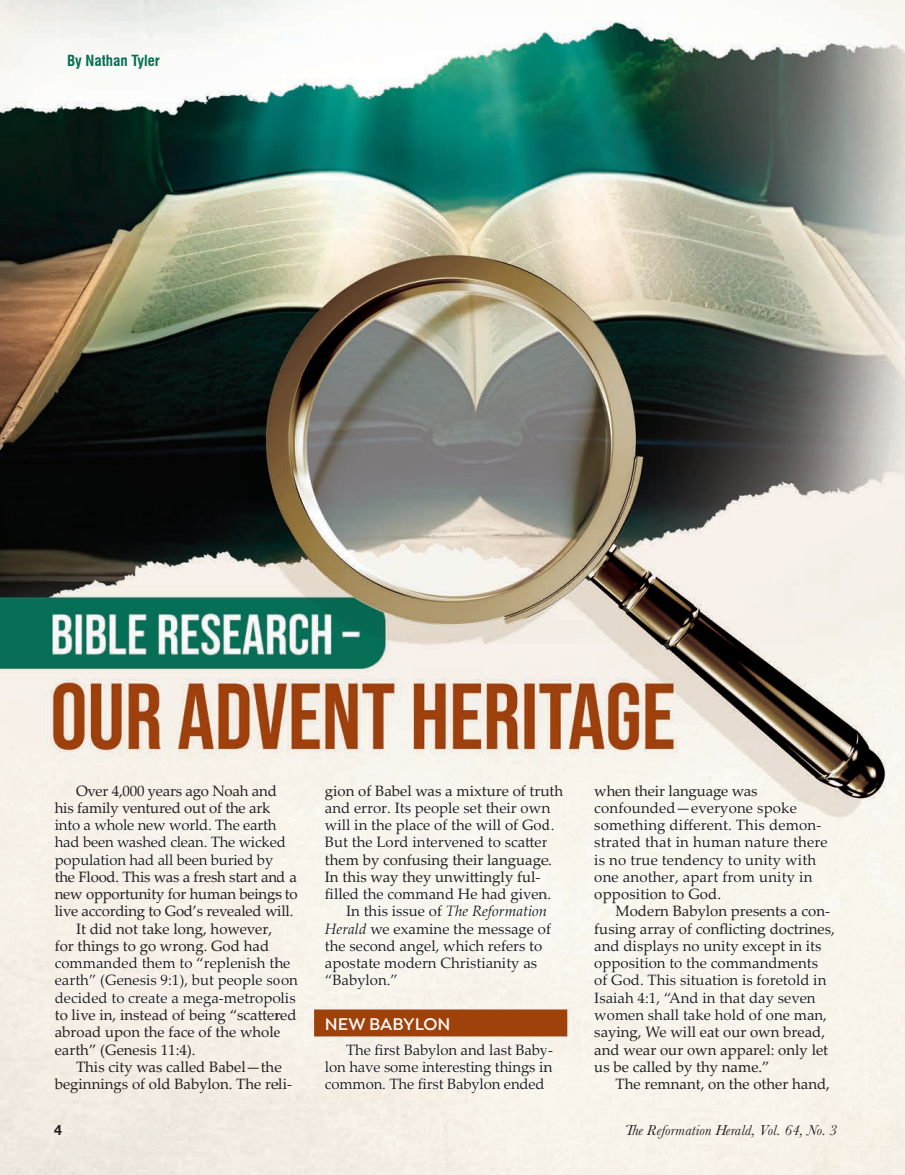
<style>
.page{position:relative;width:905px;height:1175px;background:#fff}
.page>*{position:absolute;margin:0;border:0;box-sizing:border-box;transform-origin:0 0}
.t1{font:600 18px "Isidora Sans";color:#fff}
.t2{font:15px/17.2px "Palatino Linotype";color:#231f20}
.t3{font:italic 15px "Baskerville";letter-spacing:.01em;color:#231f20}
.t4{font:italic 15px "Palatino Linotype";color:#231f20}
.t5{font:700 condensed 15px "Swiss 721 BT";color:#086f57}
.t6{font:700 14.25px "Helvetica Neue";color:#231f20}
.s1{font-style:normal}
.s2{font-style:italic}
.s3{font-size:15.3px}
</style>
<div class="page">
<img style="left:0;top:0;width:904px;height:1174px">
<svg style="left:55px;top:683px;width:243px;height:48px;background:#c59172"></svg>
<div style="left:55px;top:963px;width:243px;height:47px;background:#f6f0e8"></div>
<div style="left:55px;top:821px;width:243px;height:48px;background:#f7f2e9"></div>
<div style="left:55px;top:1101px;width:243px;height:47px;background:#f1eae1"></div>
<div style="left:55px;top:959px;width:243px;height:48px;background:#f6f0e8"></div>
<div style="left:325px;top:945px;width:242px;height:48px;background:#f8f3ea"></div>
<div style="left:325px;top:804px;width:242px;height:48px;background:#f9f6ee"></div>
<svg style="left:325px;top:1036px;width:242px;height:13px;background:#f3ebe1"></svg>
<div style="left:325px;top:890px;width:242px;height:48px;background:#faf6f0"></div>
<div style="left:325px;top:1049px;width:242px;height:47px;background:#f7f1e9"></div>
<div style="left:314px;top:1009px;width:253px;height:27px;background:#9e410b"></div>
<div style="left:325px;top:942px;width:242px;height:48px;background:#f9f5ed"></div>
<div style="left:594px;top:842px;width:242px;height:47px;background:#f9f6ee"></div>
<svg style="left:594px;top:700px;width:242px;height:48px;background:#ac9482"></svg>
<div style="left:594px;top:945px;width:242px;height:48px;background:#f9f5ec"></div>
<div style="left:594px;top:804px;width:242px;height:48px;background:#f9f6ee"></div>
<div style="left:594px;top:1118px;width:242px;height:47px;background:#f7f2ea"></div>
<div style="left:594px;top:976px;width:242px;height:48px;background:#f9f5ec"></div>
<p class="t5" style="left:67px;top:51px;width:94px">By Nathan Tyler</p>
<p class="t2" style="left:76px;top:781px;width:202px">Over 4,000 years ago Noah and</p>
<p class="t2" style="left:55px;top:798px;width:217px">his family ventured out of the ark</p>
<p class="t2" style="left:55px;top:815px;width:223px">into a whole new world. The earth</p>
<p class="t2" style="left:55px;top:833px;width:232px">had been washed clean. The wicked</p>
<p class="t2" style="left:55px;top:850px;width:220px">population had all been buried by</p>
<p class="t2" style="left:55px;top:867px;width:244px">the Flood. This was a fresh start and a</p>
<p class="t2" style="left:55px;top:884px;width:244px">new opportunity for human beings to</p>
<p class="t2" style="left:55px;top:902px;width:240px">live according to God’s revealed will.</p>
<p class="t2" style="left:76px;top:919px;width:197px">It did not take long, however,</p>
<p class="t2" style="left:55px;top:936px;width:216px">for things to go wrong. God had</p>
<p class="t2" style="left:55px;top:953px;width:237px">commanded them to “replenish the</p>
<p class="t2" style="left:55px;top:971px;width:245px">earth” (Genesis 9:1), but people soon</p>
<p class="t2" style="left:55px;top:988px;width:242px">decided to create a mega-metropolis</p>
<p class="t2" style="left:55px;top:1005px;width:243px">to live in, instead of being “scattered</p>
<p class="t2" style="left:55px;top:1022px;width:228px">abroad upon the face of the whole</p>
<p class="t2" style="left:55px;top:1040px;width:142px">earth” (Genesis 11:4).</p>
<p class="t2" style="left:76px;top:1057px;width:207px">This city was called Babel—the</p>
<p class="t2" style="left:55px;top:1074px;width:239px">beginnings of old Babylon. The reli-</p>
<p class="t2" style="left:325px;top:781px;width:240px">gion of Babel was a mixture of truth</p>
<p class="t2" style="left:325px;top:798px;width:227px">and error. Its people set their own</p>
<p class="t2" style="left:325px;top:815px;width:231px">will in the place of the will of God.</p>
<p class="t2" style="left:325px;top:833px;width:224px">But the Lord intervened to scatter</p>
<p class="t2" style="left:325px;top:850px;width:228px">them by confusing their language.</p>
<p class="t2" style="left:325px;top:867px;width:217px">In this way they unwittingly ful-</p>
<p class="t2" style="left:325px;top:884px;width:228px">filled the command He had given.</p>
<p class="t4" style="left:346px;top:900px;width:202px"><span class="s1">In this issue of</span> The Reformation</p>
<p class="t2" style="left:325px;top:919px;width:227px"><span class="s2">Herald</span> we examine the message of</p>
<p class="t2" style="left:325px;top:936px;width:219px">the second angel, which refers to</p>
<p class="t2" style="left:325px;top:953px;width:214px">apostate modern Christianity as</p>
<p class="t2" style="left:325px;top:971px;width:75px">“Babylon.”</p>
<p class="t1" style="left:325px;top:1013px;width:127px">NEW BABYLON</p>
<p class="t2" style="left:325px;top:1040px;width:230px;text-align:justify;text-indent:21px">The first Babylon and last Baby&shy;lon have some interesting things in common. The first Babylon ended</p>
<p class="t2" style="left:594px;top:781px;width:235px">when their language was confounded—everyone spoke something different. This demon&shy;strated that in human nature there is no true tendency to unity with one another, apart from unity in opposition to God.</p>
<p class="t2" style="left:594px;top:902px;width:242px;text-indent:21px">Modern Babylon presents a con&shy;fusing array of conflicting doctrines, and displays no unity except in its opposition to the commandments of God. This situation is foretold in<br>Isaiah 4:1, “And in that day seven women shall take hold of one man, saying, We will eat our own bread, and wear our own apparel: only let us be called by thy name.”</p>
<p class="t2" style="left:615px;top:1074px;width:216px">The remnant, on the other hand,</p>
<p class="t6" style="left:54px;top:1118px;width:9px">4</p>
<p class="t3" style="left:625px;top:1120px;width:214px"><span class="s3">T</span>he Reformation Herald, Vol. 64, No. 3</p>
</div>
